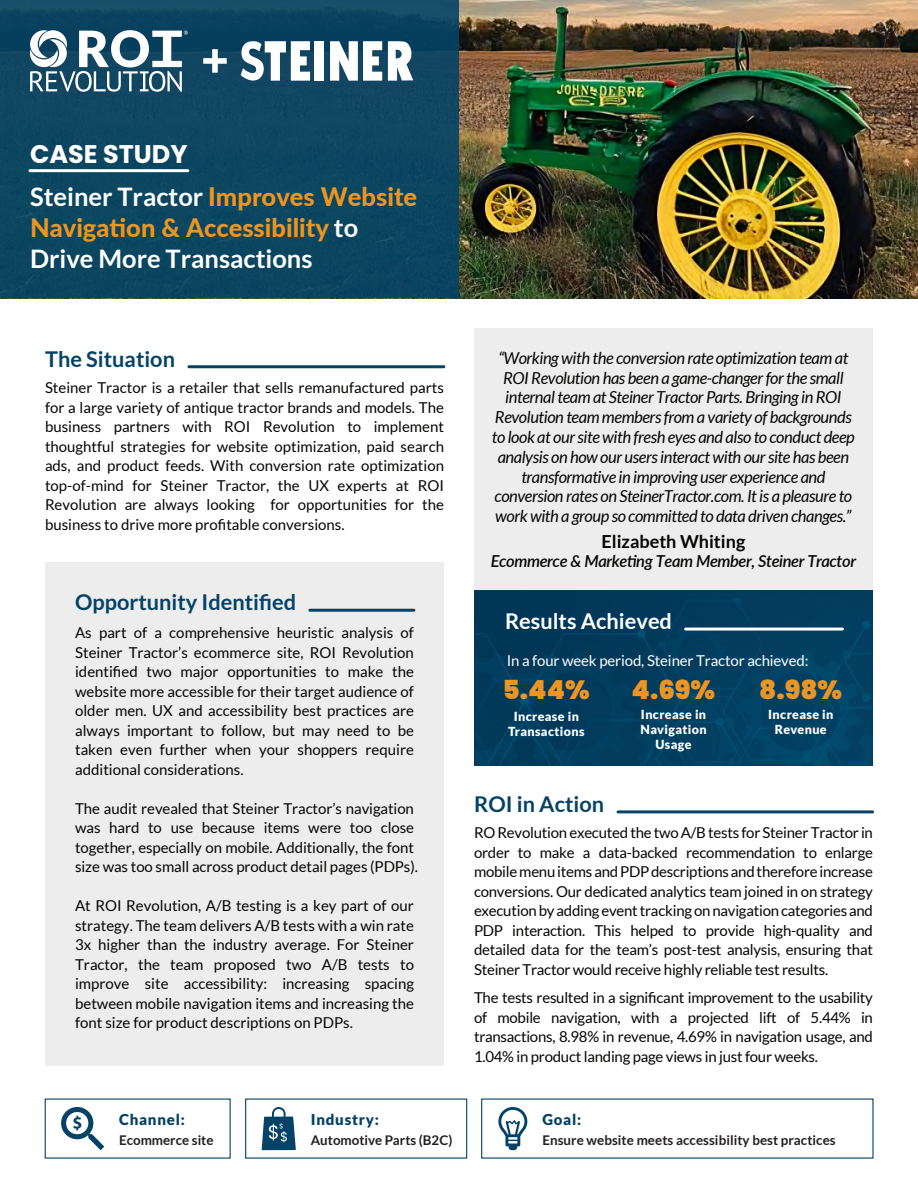
<style>
.page{position:relative;width:918px;height:1188px;background:#fff}
.page>*{position:absolute;margin:0;border:0;box-sizing:border-box;transform-origin:0 0}
.t1{font:900 26.25px "Poppins";color:#ec9523}
.t2{font:800 25.5px/30.6px "Lato";color:#ec9523}
.t3{font:700 25.5px "Poppins";color:#fff}
.t4{font:700 21.75px "Lato";color:#044366}
.t5{font:700 21.75px "Lato";color:#fff}
.t6{font:700 18px "Lato";color:#050504}
.t7{font:italic 16.5px/19.8px "Lato";letter-spacing:-.025em;color:#050504;text-align:center}
.t8{font:italic 600 16.5px "Lato";letter-spacing:-.025em;color:#050504}
.t9{font:15px/19.5px "Lato";letter-spacing:-.005em;color:#050504;text-align:justify}
.t10{font:15px "Lato";letter-spacing:-.01em;color:#fff}
.t11{font:900 15px "Lato";letter-spacing:.05em;color:#044366}
.t12{font:700 13.35px "Lato";letter-spacing:.005em;color:#231f20}
.t13{font:900 12.45px/15px "Lato";letter-spacing:.03em;color:#fff;text-align:center}
.s1{font-weight:700;color:#fff}
</style>
<div class="page">
<img style="left:459px;top:0;width:459px;height:298px">
<img style="left:474px;top:591px;width:399px;height:175px">
<div style="left:45px;top:562px;width:399px;height:504px;background:#ededed"></div>
<div style="left:474px;top:328px;width:399px;height:263px;background:#ededed"></div>
<div style="left:0;top:0;width:459px;height:298px;background:#0c4660"></div>
<svg style="left:30px;top:30px;width:158px;height:62px"></svg>
<hr style="left:30px;top:169px;width:158px;height:3px;background:#fff">
<hr style="left:189px;top:365px;width:255px;height:3px;background:#044366">
<hr style="left:618px;top:810px;width:255px;height:3px;background:#044366">
<hr style="left:686px;top:628px;width:156px;height:3px;background:#fff">
<hr style="left:310px;top:609px;width:104px;height:3px;background:#044366">
<svg style="left:203px;top:49px;width:24px;height:24px"></svg>
<svg style="left:262px;top:1107px;width:34px;height:43px"></svg>
<svg style="left:498px;top:1107px;width:29px;height:43px"></svg>
<svg style="left:61px;top:1107px;width:43px;height:43px"></svg>
<div style="left:315px;top:41px;width:9px;height:40px;background:#fff"></div>
<svg style="left:330px;top:41px;width:52px;height:40px"></svg>
<svg style="left:388px;top:41px;width:25px;height:40px"></svg>
<svg style="left:241px;top:41px;width:69px;height:40px"></svg>
<h2 class="t3" style="left:30px;top:139px;width:159px">CASE STUDY</h2>
<h2 class="t2" style="left:30px;top:181px;width:389px"><span class="s1">Steiner Tractor</span> Improves Website<br>Navigation &amp; Accessibility <span class="s1">to<br>Drive More Transactions</span></h2>
<h3 class="t4" style="left:45px;top:346px;width:131px">The Situation</h3>
<p class="t9" style="left:45px;top:378px;width:401px">Steiner Tractor is a retailer that sells remanufactured parts for a large variety of antique tractor brands and models. The business partners with ROI Revolution to implement thoughtful strategies for website optimization, paid search ads, and product feeds. With conversion rate optimization top-of-mind for Steiner Tractor, the UX experts at ROI Revolution are always looking for opportunities for the business to drive more profitable conversions.</p>
<h3 class="t4" style="left:75px;top:590px;width:223px">Opportunity Identified</h3>
<p class="t9" style="left:75px;top:623px;width:340px">As part of a comprehensive heuristic analysis of Steiner Tractor’s ecommerce site, ROI Revolution identified two major opportunities to make the website more accessible for their target audience of older men. UX and accessibility best practices are always important to follow, but may need to be taken even further when your shoppers require additional considerations.</p>
<p class="t9" style="left:75px;top:798px;width:344px;text-align:left">The audit revealed that Steiner Tractor’s navigation was hard to use because items were too close together, especially on mobile. Additionally, the font size was too small across product detail pages (PDPs).</p>
<p class="t9" style="left:75px;top:896px;width:340px">At ROI Revolution, A/B testing is a key part of our strategy. The team delivers A/B tests with a win rate 3x higher than the industry average. For Steiner Tractor, the team proposed two A/B tests to improve site accessibility: increasing spacing between mobile navigation items and increasing the font size for product descriptions on PDPs.</p>
<p class="t11" style="left:119px;top:1111px;width:67px">Channel:</p>
<p class="t12" style="left:119px;top:1132px;width:96px">Ecommerce site</p>
<p class="t11" style="left:311px;top:1111px;width:70px">Industry:</p>
<p class="t12" style="left:311px;top:1132px;width:143px">Automotive Parts (B2C)</p>
<p class="t7" style="left:492px;top:348px;width:364px">“Working with the conversion rate optimization team at ROI Revolution has been a game-changer for the small internal team at Steiner Tractor Parts. Bringing in ROI Revolution team members from a variety of backgrounds to look at our site with fresh eyes and also to conduct deep analysis on how our users interact with our site has been transformative in improving user experience and conversion rates on SteinerTractor.com. It is a pleasure to work with a group so committed to data driven changes.”</p>
<p class="t6" style="left:602px;top:531px;width:145px">Elizabeth Whiting</p>
<p class="t8" style="left:491px;top:549px;width:367px">Ecommerce &amp; Marketing Team Member, Steiner Tractor</p>
<h3 class="t5" style="left:505px;top:609px;width:169px">Results Achieved</h3>
<p class="t10" style="left:507px;top:652px;width:303px">In a four week period, Steiner Tractor achieved:</p>
<h1 class="t1" style="left:503px;top:675px;width:89px">5.44%</h1>
<p class="t13" style="left:508px;top:708px;width:78px">Increase in<br>Transactions</p>
<h3 class="t4" style="left:474px;top:792px;width:131px">ROI in Action</h3>
<h1 class="t1" style="left:632px;top:675px;width:85px">4.69%</h1>
<p class="t13" style="left:641px;top:707px;width:68px">Increase in<br>Navigation<br>Usage</p>
<h1 class="t1" style="left:759px;top:675px;width:85px">8.98%</h1>
<p class="t13" style="left:768px;top:707px;width:67px">Increase in<br>Revenue</p>
<p class="t9" style="left:474px;top:823px;width:401px">RO Revolution executed the two A/B tests for Steiner Tractor in order to make a data-backed recommendation to enlarge mobile menu items and PDP descriptions and therefore increase conversions. Our dedicated analytics team joined in on strategy execution by adding event tracking on navigation categories and PDP interaction. This helped to provide high-quality and detailed data for the team’s post-test analysis, ensuring that Steiner Tractor would receive highly reliable test results.</p>
<p class="t9" style="left:474px;top:988px;width:401px">The tests resulted in a significant improvement to the usability of mobile navigation, with a projected lift of 5.44% in transactions, 8.98% in revenue, 4.69% in navigation usage, and 1.04% in product landing page views in just four weeks.</p>
<p class="t11" style="left:542px;top:1111px;width:40px">Goal:</p>
<p class="t12" style="left:542px;top:1132px;width:295px">Ensure website meets accessibility best practices</p>
</div>
